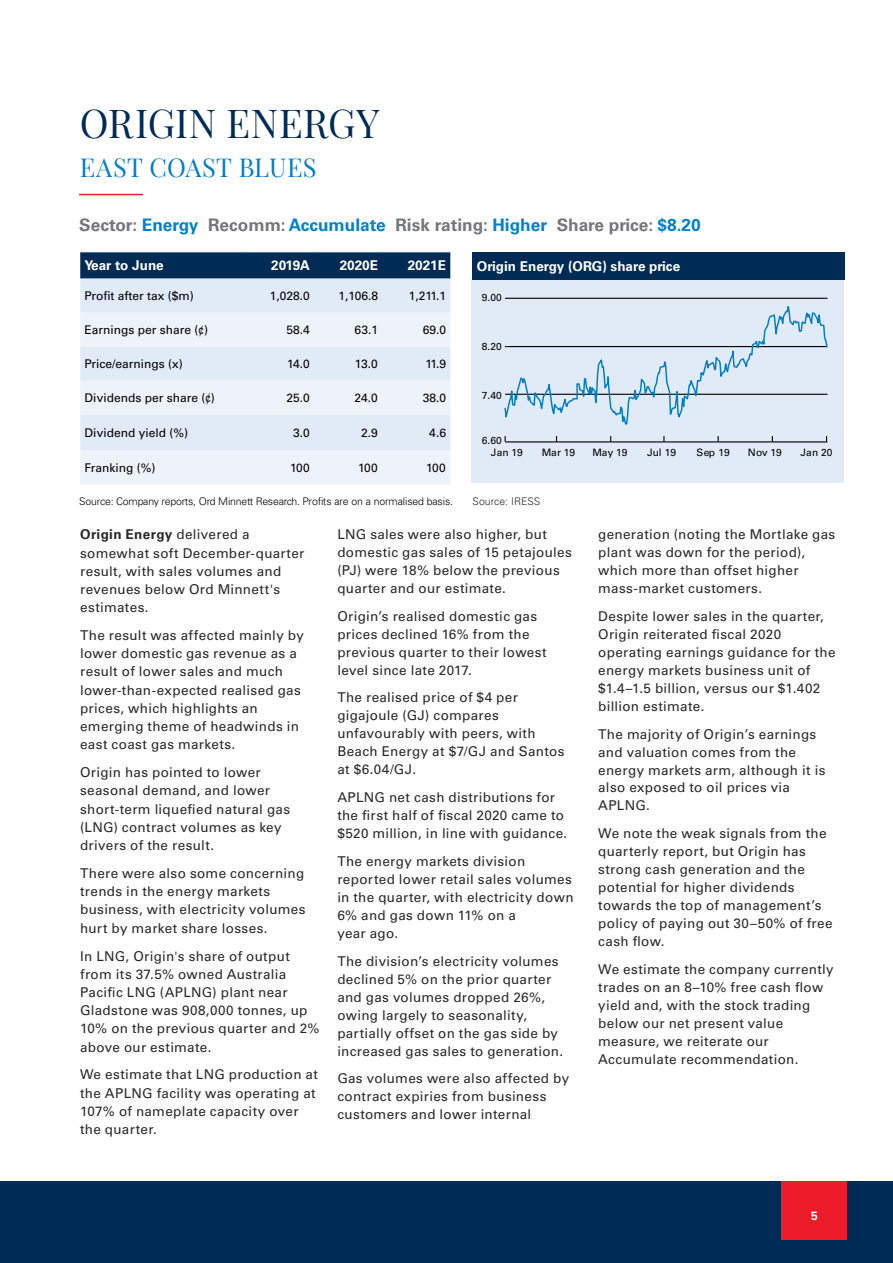
<style>
.page{position:relative;width:893px;height:1263px;background:#fff}
.page>*{position:absolute;margin:0;border:0;box-sizing:border-box;transform-origin:0 0}
.t1{font:39px "Playfair Display";letter-spacing:.015em;color:#002b54}
.t2{font:25.5px "Playfair Display";letter-spacing:.005em;color:#007dc5}
.t3{font:700 17.25px "Univers LT Std";color:#747678}
.t4{font:13.5px/18px "Univers LT Std";letter-spacing:.02em;color:#292829}
.t5{font:700 13.5px "Univers LT Std";color:#fff}
.t6{font:12px "Univers LT Std";color:#000}
.t7{font:700 12px "Univers LT Std";color:#fff}
.t8{font:300 10.5px "Univers LT Std";letter-spacing:-.02em;color:#000}
.t9{font:300 10.5px "Univers LT Std";color:#292829}
.t10{font:10.2px "Univers LT Std";letter-spacing:-.005em;color:#000}
.s1{color:#0081c7}
.s2{font-family:"Arial Narrow"}
.s3{font-weight:700;color:#282829}
</style>
<div class="page">
<div style="left:0;top:1181px;width:893px;height:82px;background:#002b54"></div>
<div style="left:781px;top:1181px;width:66px;height:58px;background:#ed1c29"></div>
<div style="left:472px;top:279px;width:372px;height:204px;background:#e1eaf7"></div>
<div style="left:80px;top:253px;width:370px;height:26px;background:#002b54"></div>
<div style="left:80px;top:279px;width:370px;height:34px;background:#e1eaf7"></div>
<svg style="left:80px;top:313px;width:370px;height:172px;background:#e8eff8"></svg>
<div style="left:473px;top:253px;width:372px;height:27px;background:#002b54"></div>
<svg style="left:504px;top:298px;width:324px;height:144px"></svg>
<hr style="left:79px;top:194px;width:64px;height:1px;background:#ed1c29">
<h1 class="t1" style="left:80px;top:99px;width:301px">ORIGIN ENERGY</h1>
<h2 class="t2" style="left:80px;top:151px;width:238px">EAST COAST BLUES</h2>
<p class="t3" style="left:79px;top:215px;width:623px">Sector: <span class="s1">Energy</span> Recomm: <span class="s1">Accumulate</span> Risk rating: <span class="s1">Higher</span> Share price: <span class="s1">$8.20</span></p>
<p class="t5" style="left:85px;top:257px;width:81px">Year to June</p>
<p class="t5" style="left:271px;top:257px;width:40px">2019A</p>
<p class="t5" style="left:340px;top:257px;width:40px">2020E</p>
<p class="t5" style="left:408px;top:257px;width:40px">2021E</p>
<p class="t6" style="left:85px;top:289px;width:111px">Profit after tax ($m)</p>
<p class="t6" style="left:270px;top:289px;width:42px">1,028.0</p>
<p class="t6" style="left:339px;top:289px;width:41px">1,106.8</p>
<p class="t6" style="left:409px;top:289px;width:39px">1,211.1</p>
<p class="t6" style="left:84px;top:323px;width:125px">Earnings per share (<span class="s2">¢</span>)</p>
<p class="t6" style="left:287px;top:323px;width:25px">58.4</p>
<p class="t6" style="left:355px;top:323px;width:25px">63.1</p>
<p class="t6" style="left:423px;top:323px;width:25px">69.0</p>
<p class="t6" style="left:84px;top:357px;width:100px">Price/earnings (x)</p>
<p class="t6" style="left:287px;top:357px;width:24px">14.0</p>
<p class="t6" style="left:355px;top:357px;width:25px">13.0</p>
<p class="t6" style="left:425px;top:357px;width:22px">11.9</p>
<p class="t6" style="left:84px;top:391px;width:132px">Dividends per share (<span class="s2">¢</span>)</p>
<p class="t6" style="left:287px;top:391px;width:25px">25.0</p>
<p class="t6" style="left:355px;top:391px;width:25px">24.0</p>
<p class="t6" style="left:423px;top:391px;width:25px">38.0</p>
<p class="t6" style="left:84px;top:426px;width:105px">Dividend yield (%)</p>
<p class="t6" style="left:293px;top:426px;width:18px">3.0</p>
<p class="t6" style="left:361px;top:426px;width:18px">2.9</p>
<p class="t6" style="left:429px;top:426px;width:18px">4.6</p>
<p class="t6" style="left:84px;top:461px;width:73px">Franking (%)</p>
<p class="t6" style="left:290px;top:461px;width:21px">100</p>
<p class="t6" style="left:358px;top:461px;width:21px">100</p>
<p class="t6" style="left:426px;top:461px;width:21px">100</p>
<p class="t5" style="left:477px;top:258px;width:205px">Origin Energy (ORG) share price</p>
<p class="t10" style="left:482px;top:292px;width:21px">9.00</p>
<p class="t10" style="left:482px;top:340px;width:21px">8.20</p>
<p class="t10" style="left:482px;top:390px;width:21px">7.40</p>
<p class="t10" style="left:482px;top:435px;width:21px">6.60</p>
<p class="t10" style="left:491px;top:447px;width:34px">Jan 19</p>
<p class="t10" style="left:542px;top:447px;width:35px">Mar 19</p>
<p class="t10" style="left:592px;top:447px;width:37px">May 19</p>
<p class="t10" style="left:647px;top:447px;width:31px">Jul 19</p>
<p class="t10" style="left:697px;top:447px;width:35px">Sep 19</p>
<p class="t10" style="left:748px;top:447px;width:35px">Nov 19</p>
<p class="t10" style="left:800px;top:447px;width:34px">Jan 20</p>
<p class="t8" style="left:79px;top:495px;width:375px">Source: Company reports, Ord Minnett Research. Profits are on a normalised basis.</p>
<p class="t9" style="left:473px;top:495px;width:69px">Source: IRESS</p>
<p class="t4" style="left:80px;top:525px;width:226px"><span class="s3">Origin Energy</span> delivered a somewhat soft December-quarter result, with sales volumes and revenues below Ord Minnett's estimates.</p>
<p class="t4" style="left:80px;top:626px;width:225px">The result was affected mainly by lower domestic gas revenue as a result of lower sales and much lower-than-expected realised gas prices, which highlights an emerging theme of headwinds in east coast gas markets.</p>
<p class="t4" style="left:80px;top:763px;width:212px">Origin has pointed to lower seasonal demand, and lower short-term liquefied natural gas (LNG) contract volumes as key drivers of the result.</p>
<p class="t4" style="left:80px;top:864px;width:227px">There were also some concerning trends in the energy markets business, with electricity volumes hurt by market share losses.</p>
<p class="t4" style="left:80px;top:947px;width:241px">In LNG, Origin's share of output from its 37.5% owned Australia<br>Pacific LNG (APLNG) plant near<br>Gladstone was 908,000 tonnes, up<br>10% on the previous quarter and 2% above our estimate.</p>
<p class="t4" style="left:80px;top:1066px;width:239px">We estimate that LNG production at the APLNG facility was operating at<br>107% of nameplate capacity over the quarter.</p>
<p class="t4" style="left:337px;top:525px;width:236px">LNG sales were also higher, but domestic gas sales of 15 petajoules (PJ) were 18% below the previous quarter and our estimate.</p>
<p class="t4" style="left:337px;top:607px;width:211px">Origin’s realised domestic gas prices declined 16% from the previous quarter to their lowest level since late 2017.</p>
<p class="t4" style="left:337px;top:689px;width:229px">The realised price of $4 per gigajoule (GJ) compares unfavourably with peers, with<br>Beach Energy at $7/GJ and Santos at $6.04/GJ.</p>
<p class="t4" style="left:337px;top:788px;width:231px">APLNG net cash distributions for the first half of fiscal 2020 came to $520 million, in line with guidance.</p>
<p class="t4" style="left:337px;top:852px;width:238px">The energy markets division reported lower retail sales volumes in the quarter, with electricity down<br>6% and gas down 11% on a<br>year ago.</p>
<p class="t4" style="left:337px;top:952px;width:227px">The division’s electricity volumes declined 5% on the prior quarter and gas volumes dropped 26%, owing largely to seasonality, partially offset on the gas side by increased gas sales to generation.</p>
<p class="t4" style="left:337px;top:1070px;width:233px">Gas volumes were also affected by contract expiries from business customers and lower internal</p>
<p class="t4" style="left:598px;top:525px;width:239px">generation (noting the Mortlake gas plant was down for the period), which more than offset higher mass-market customers.</p>
<p class="t4" style="left:598px;top:607px;width:239px">Despite lower sales in the quarter,<br>Origin reiterated fiscal 2020 operating earnings guidance for the energy markets business unit of $1.4–1.5 billion, versus our $1.402 billion estimate.</p>
<p class="t4" style="left:598px;top:725px;width:229px">The majority of Origin’s earnings and valuation comes from the energy markets arm, although it is also exposed to oil prices via<br>APLNG.</p>
<p class="t4" style="left:598px;top:824px;width:236px">We note the weak signals from the quarterly report, but Origin has strong cash generation and the potential for higher dividends towards the top of management’s policy of paying out 30–50% of free cash flow.</p>
<p class="t4" style="left:598px;top:960px;width:237px">We estimate the company currently trades on an 8–10% free cash flow yield and, with the stock trading below our net present value measure, we reiterate our<br>Accumulate recommendation.</p>
<p class="t7" style="left:811px;top:1208px;width:8px">5</p>
</div>
